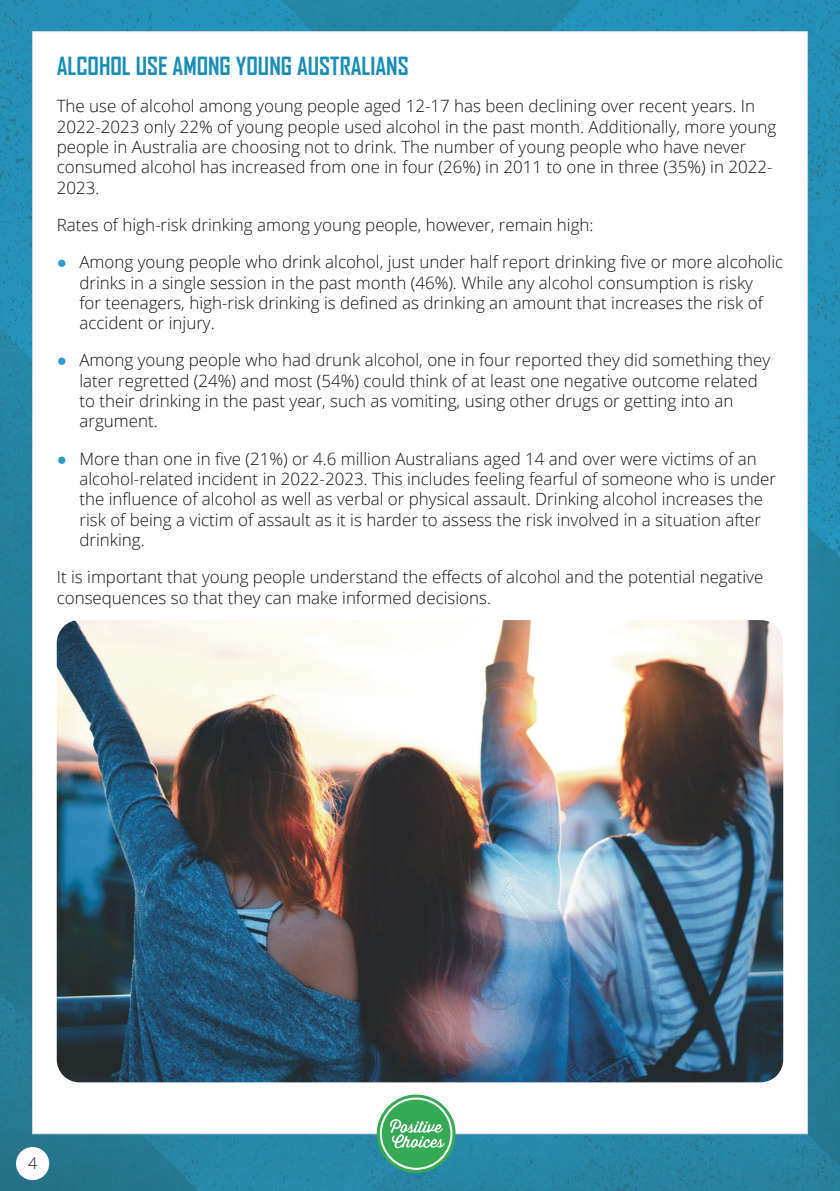
<style>
.page{position:relative;width:840px;height:1191px;background:#fff}
.page>*{position:absolute;margin:0;border:0;box-sizing:border-box;transform-origin:0 0}
.t1{font:700 24px "Agency FB";color:#198eb4}
.t2{font:300 17px/20.2px "Open Sans";color:#121212}
.t3{font:300 16px "Open Sans";color:#121212}
.s1{font-family:"Calibri";color:#309ec9}
</style>
<div class="page">
<img style="left:0;top:0;width:840px;height:1191px">
<div style="left:16px;top:1147px;width:33px;height:33px;background:#fefefe;border-radius:50%"></div>
<div style="left:32px;top:31px;width:775px;height:1103px;background:#fff;border:1px solid #e1e1e1"></div>
<img style="left:57px;top:620px;width:725px;height:462px">
<hr style="left:837px;top:710px;width:2px;height:190px;background:#247b95">
<svg style="left:376px;top:1094px;width:79px;height:79px"></svg>
<svg style="left:379px;top:1097px;width:73px;height:72px"></svg>
<h1 class="t1" style="left:57px;top:51px;width:353px">ALCOHOL USE AMONG YOUNG AUSTRALIANS</h1>
<p class="t2" style="left:57px;top:96px;width:720px">The use of alcohol among young people aged 12-17 has been declining over recent years. In 2022-2023 only 22% of young people used alcohol in the past month. Additionally, more young people in Australia are choosing not to drink. The number of young people who have never consumed alcohol has increased from one in four (26%) in 2011 to one in three (35%) in 2022- 2023.</p>
<p class="t2" style="left:57px;top:214px;width:538px">Rates of high-risk drinking among young people, however, remain high:</p>
<p class="t2" style="left:79px;top:251px;width:705px;text-indent:-23px"><span class="s1">●</span> Among young people who drink alcohol, just under half report drinking five or more alcoholic drinks in a single session in the past month (46%). While any alcohol consumption is risky<br>for teenagers, high-risk drinking is defined as drinking an amount that increases the risk of accident or injury.</p>
<p class="t2" style="left:79px;top:350px;width:691px;text-indent:-23px"><span class="s1">●</span> Among young people who had drunk alcohol, one in four reported they did something they later regretted (24%) and most (54%) could think of at least one negative outcome related to their drinking in the past year, such as vomiting, using other drugs or getting into an argument.</p>
<p class="t2" style="left:79px;top:448px;width:697px;text-indent:-23px"><span class="s1">●</span> More than one in five (21%) or 4.6 million Australians aged 14 and over were victims of an alcohol-related incident in 2022-2023. This includes feeling fearful of someone who is under the influence of alcohol as well as verbal or physical assault. Drinking alcohol increases the risk of being a victim of assault as it is harder to assess the risk involved in a situation after drinking.</p>
<p class="t2" style="left:57px;top:566px;width:707px">It is important that young people understand the effects of alcohol and the potential negative consequences so that they can make informed decisions.</p>
<p class="t3" style="left:28px;top:1152px;width:11px">4</p>
</div>
